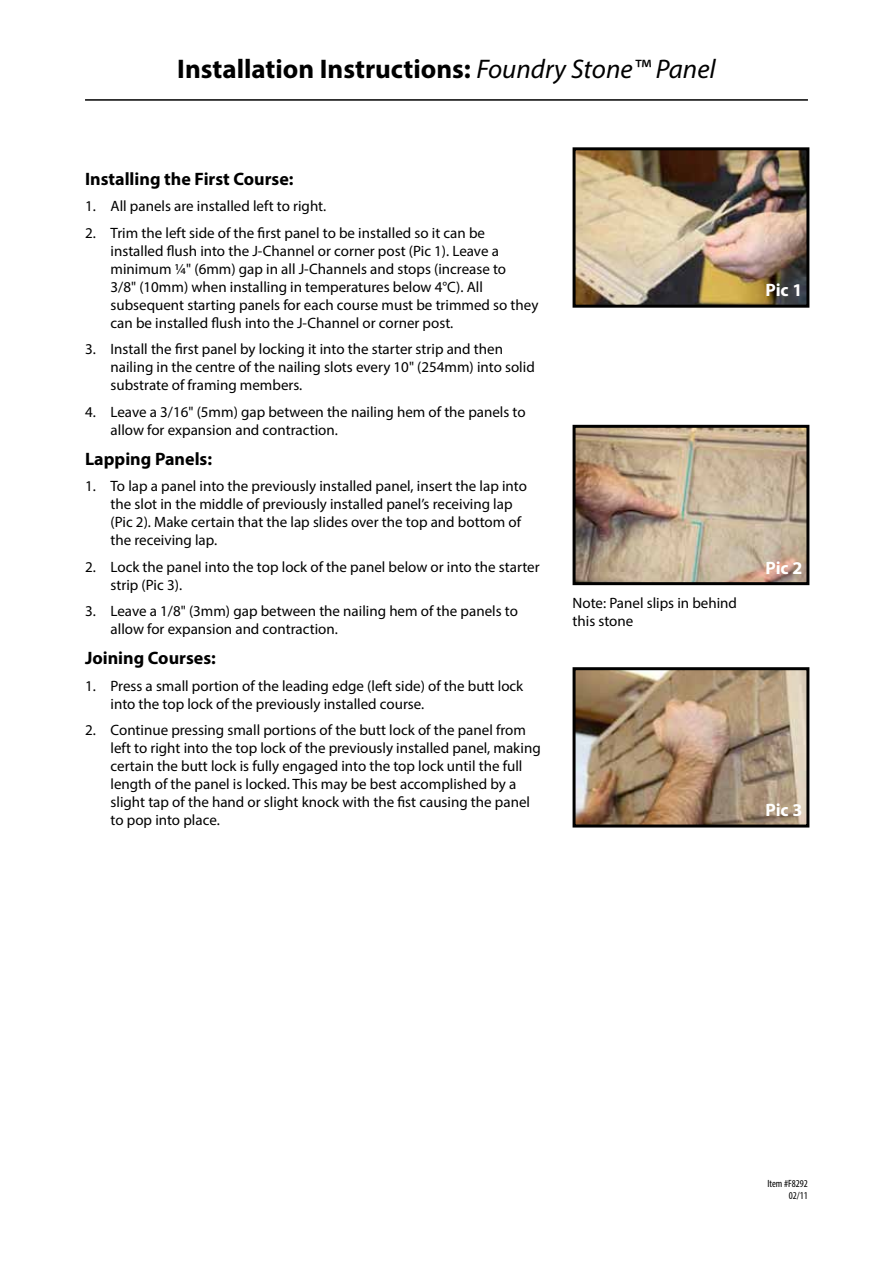
<style>
.page{position:relative;width:893px;height:1263px;background:#fff}
.page>*{position:absolute;margin:0;border:0;box-sizing:border-box;transform-origin:0 0}
.t1{font:700 27px "Myriad Pro";color:#000}
.t2{font:700 18px "Myriad Pro";color:#000}
.t3{font:700 18px "Myriad Pro";letter-spacing:-.005em;color:#fff}
.t4{font:15px/18px "Myriad Pro";color:#000}
.t5{font:condensed 10.5px/12.6px "Myriad Pro";color:#000;text-align:right}
.s1{font-weight:400;font-style:italic}
</style>
<div class="page">
<hr style="left:85px;top:99px;width:723px;height:2px;background:#000">
<img style="left:577px;top:151px;width:228px;height:153px">
<div style="left:573px;top:147px;width:236px;height:161px;border:3px solid #000"></div>
<img style="left:577px;top:671px;width:228px;height:152px">
<div style="left:573px;top:667px;width:236px;height:160px;border:3px solid #000"></div>
<img style="left:577px;top:429px;width:228px;height:152px">
<div style="left:573px;top:425px;width:236px;height:160px;border:3px solid #000"></div>
<h1 class="t1" style="left:177px;top:51px;width:540px">Installation Instructions: <span class="s1">Foundry Stone™ Panel</span></h1>
<p class="t2" style="left:85px;top:167px;width:210px">Installing the First Course:</p>
<p class="t4" style="left:85px;top:197px;width:243px">1. All panels are installed left to right.</p>
<p class="t4" style="left:111px;top:223px;width:429px;text-indent:-26px">2. Trim the left side of the first panel to be installed so it can be installed flush into the J-Channel or corner post (Pic 1). Leave a minimum ¼" (6mm) gap in all J-Channels and stops (increase to<br>3/8" (10mm) when installing in temperatures below 4°C). All subsequent starting panels for each course must be trimmed so they can be installed flush into the J-Channel or corner post.</p>
<p class="t4" style="left:111px;top:340px;width:426px;text-indent:-26px">3. Install the first panel by locking it into the starter strip and then nailing in the centre of the nailing slots every 10" (254mm) into solid substrate of framing members.</p>
<p class="t4" style="left:111px;top:402px;width:417px;text-indent:-26px">4. Leave a 3/16" (5mm) gap between the nailing hem of the panels to allow for expansion and contraction.</p>
<p class="t2" style="left:85px;top:447px;width:129px">Lapping Panels:</p>
<p class="t4" style="left:111px;top:477px;width:418px;text-indent:-26px">1. To lap a panel into the previously installed panel, insert the lap into the slot in the middle of previously installed panel’s receiving lap (Pic 2). Make certain that the lap slides over the top and bottom of the receiving lap.</p>
<p class="t4" style="left:111px;top:558px;width:431px;text-indent:-26px">2. Lock the panel into the top lock of the panel below or into the starter strip (Pic 3).</p>
<p class="t4" style="left:111px;top:602px;width:409px;text-indent:-26px">3. Leave a 1/8" (3mm) gap between the nailing hem of the panels to allow for expansion and contraction.</p>
<p class="t2" style="left:85px;top:647px;width:132px">Joining Courses:</p>
<p class="t4" style="left:111px;top:677px;width:414px;text-indent:-26px">1. Press a small portion of the leading edge (left side) of the butt lock into the top lock of the previously installed course.</p>
<p class="t4" style="left:111px;top:721px;width:432px;text-indent:-26px">2. Continue pressing small portions of the butt lock of the panel from left to right into the top lock of the previously installed panel, making certain the butt lock is fully engaged into the top lock until the full length of the panel is locked. This may be best accomplished by a slight tap of the hand or slight knock with the fist causing the panel to pop into place.</p>
<p class="t3" style="left:765px;top:278px;width:38px">Pic 1</p>
<p class="t4" style="left:573px;top:593px;width:166px">Note: Panel slips in behind this stone</p>
<p class="t3" style="left:765px;top:556px;width:38px">Pic 2</p>
<p class="t3" style="left:765px;top:798px;width:38px">Pic 3</p>
<p class="t5" style="left:767px;top:1177px;width:42px">Item #F8292<br>02/11</p>
</div>
